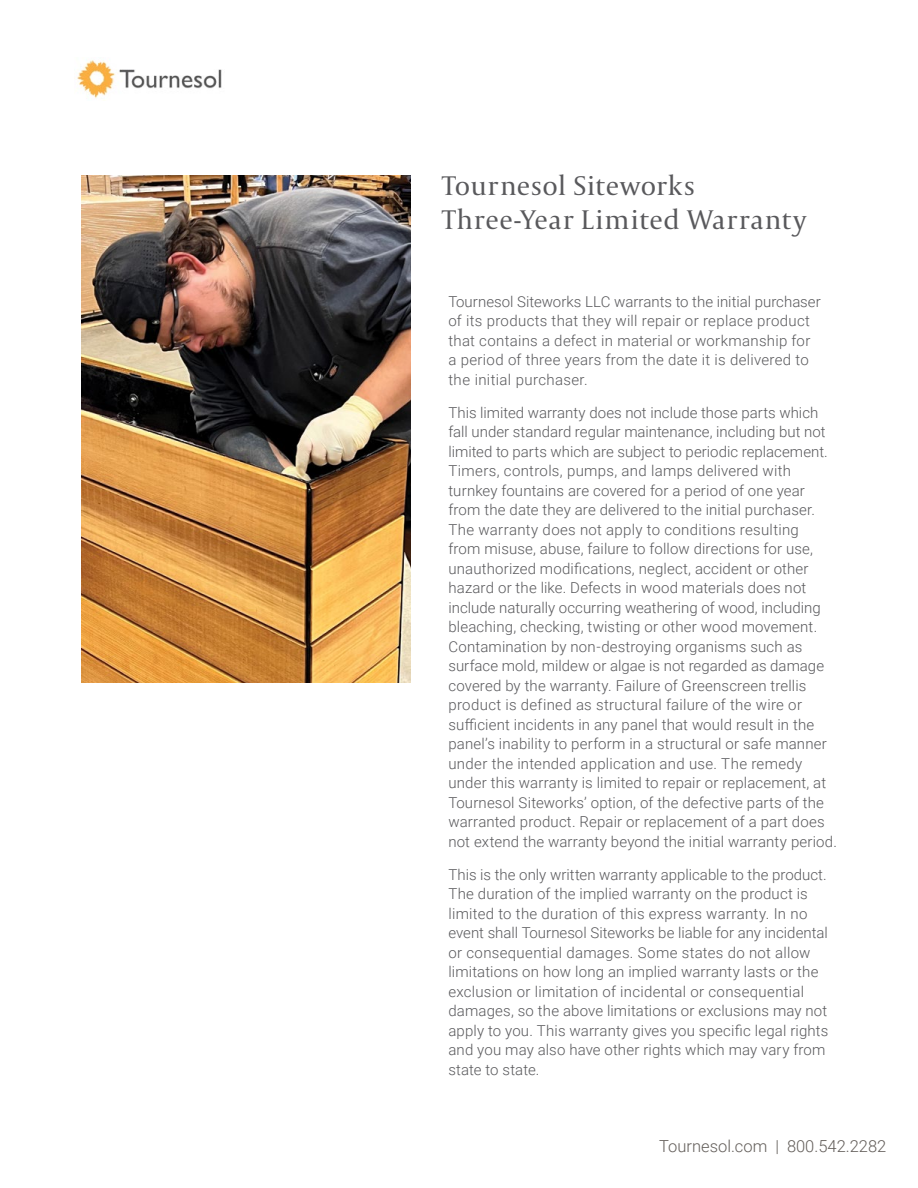
<style>
.page{position:relative;width:918px;height:1188px;background:#fff}
.page>*{position:absolute;margin:0;border:0;box-sizing:border-box;transform-origin:0 0}
.t1{font:28.5px/34.5px "Capitolium 2";letter-spacing:.015em;color:#59595c}
.t2{font:300 16.5px "Roboto";color:#635e5a}
.t3{font:300 15px/19.5px "Roboto";letter-spacing:.01em;color:#59595c}
</style>
<div class="page">
<img style="left:74px;top:60px;width:148px;height:38px">
<img style="left:81px;top:176px;width:330px;height:506px">
<h1 class="t1" style="left:442px;top:168px;width:366px">Tournesol Siteworks<br>Three-Year Limited Warranty</h1>
<p class="t3" style="left:448px;top:291px;width:374px">Tournesol Siteworks LLC warrants to the initial purchaser of its products that they will repair or replace product that contains a defect in material or workmanship for a period of three years from the date it is delivered to the initial purchaser.</p>
<p class="t3" style="left:448px;top:402px;width:390px">This limited warranty does not include those parts which fall under standard regular maintenance, including but not limited to parts which are subject to periodic replacement.<br>Timers, controls, pumps, and lamps delivered with turnkey fountains are covered for a period of one year from the date they are delivered to the initial purchaser.<br>The warranty does not apply to conditions resulting<br>from misuse, abuse, failure to follow directions for use, unauthorized modifications, neglect, accident or other hazard or the like. Defects in wood materials does not include naturally occurring weathering of wood, including bleaching, checking, twisting or other wood movement.<br>Contamination by non-destroying organisms such as surface mold, mildew or algae is not regarded as damage covered by the warranty. Failure of Greenscreen trellis product is defined as structural failure of the wire or sufficient incidents in any panel that would result in the panel’s inability to perform in a structural or safe manner under the intended application and use. The remedy under this warranty is limited to repair or replacement, at Tournesol Siteworks’ option, of the defective parts of the warranted product. Repair or replacement of a part does not extend the warranty beyond the initial warranty period.</p>
<p class="t3" style="left:448px;top:864px;width:381px">This is the only written warranty applicable to the product.<br>The duration of the implied warranty on the product is limited to the duration of this express warranty. In no event shall Tournesol Siteworks be liable for any incidental or consequential damages. Some states do not allow limitations on how long an implied warranty lasts or the exclusion or limitation of incidental or consequential damages, so the above limitations or exclusions may not apply to you. This warranty gives you specific legal rights and you may also have other rights which may vary from state to state.</p>
<p class="t2" style="left:659px;top:1134px;width:229px">Tournesol.com | 800.542.2282</p>
</div>
